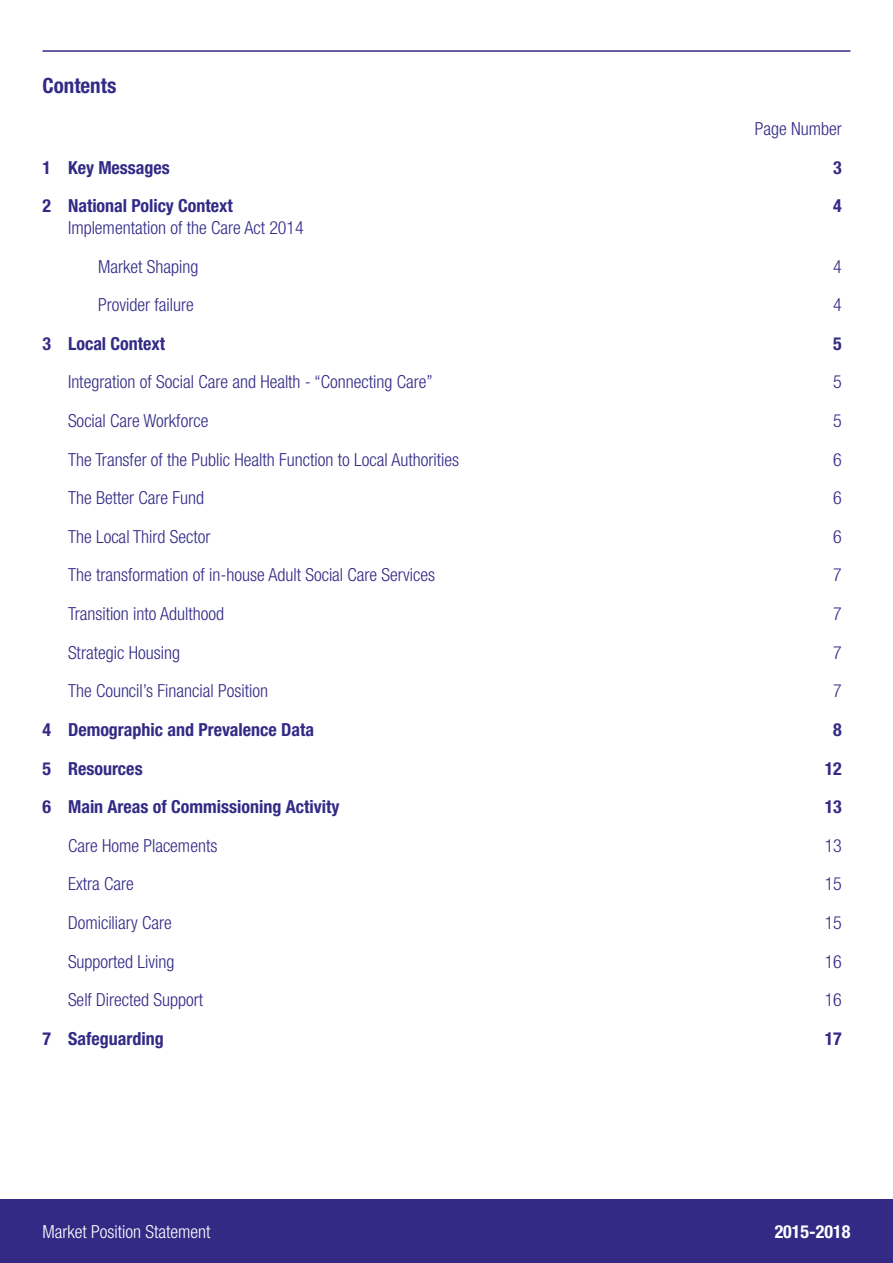
<style>
.page{position:relative;width:893px;height:1263px;background:#fff}
.page>*{position:absolute;margin:0;border:0;box-sizing:border-box;transform-origin:0 0}
.t1{font:700 condensed 21px "Helvetica Neue";color:#332a86}
.t2{font:300 condensed 18px/38.5px "Helvetica Neue";color:#332a86}
.t3{font:700 condensed 18px "Helvetica Neue";color:#332a86}
.t4{font:300 condensed 18px "Helvetica Neue";color:#fff}
.t5{font:700 condensed 18px "Helvetica Neue";color:#fff}
</style>
<div class="page">
<div style="left:0;top:1199px;width:893px;height:64px;background:#332a86"></div>
<hr style="left:43px;top:50px;width:807px;height:2px;background:#332a86">
<p class="t1" style="left:43px;top:73px;width:75px">Contents</p>
<p class="t2" style="left:755px;top:109px;width:89px">Page Number</p>
<p class="t3" style="left:43px;top:156px;width:129px">1 Key Messages</p>
<p class="t3" style="left:833px;top:156px;width:10px">3</p>
<p class="t3" style="left:43px;top:195px;width:192px">2 National Policy Context</p>
<p class="t3" style="left:833px;top:195px;width:10px">4</p>
<p class="t2" style="left:98px;top:208px;width:207px;text-indent:-30px">Implementation of the Care Act 2014<br>Market Shaping</p>
<p class="t2" style="left:833px;top:247px;width:10px">4</p>
<p class="t2" style="left:98px;top:285px;width:97px">Provider failure</p>
<p class="t2" style="left:833px;top:285px;width:10px">4</p>
<p class="t3" style="left:43px;top:332px;width:124px">3 Local Context</p>
<p class="t3" style="left:833px;top:332px;width:10px">5</p>
<p class="t2" style="left:68px;top:363px;width:366px">Integration of Social Care and Health - “Connecting Care”</p>
<p class="t2" style="left:833px;top:363px;width:10px">5</p>
<p class="t2" style="left:68px;top:401px;width:142px">Social Care Workforce</p>
<p class="t2" style="left:833px;top:401px;width:10px">5</p>
<p class="t2" style="left:68px;top:440px;width:392px">The Transfer of the Public Health Function to Local Authorities</p>
<p class="t2" style="left:833px;top:440px;width:10px">6</p>
<p class="t2" style="left:68px;top:478px;width:137px">The Better Care Fund</p>
<p class="t2" style="left:833px;top:478px;width:10px">6</p>
<p class="t2" style="left:68px;top:517px;width:144px">The Local Third Sector</p>
<p class="t2" style="left:833px;top:517px;width:10px">6</p>
<p class="t2" style="left:68px;top:556px;width:369px">The transformation of in-house Adult Social Care Services</p>
<p class="t2" style="left:833px;top:556px;width:10px">7</p>
<p class="t2" style="left:68px;top:594px;width:158px">Transition into Adulthood</p>
<p class="t2" style="left:833px;top:594px;width:10px">7</p>
<p class="t2" style="left:68px;top:633px;width:114px">Strategic Housing</p>
<p class="t2" style="left:833px;top:633px;width:10px">7</p>
<p class="t2" style="left:68px;top:671px;width:202px">The Council’s Financial Position</p>
<p class="t2" style="left:833px;top:671px;width:10px">7</p>
<p class="t3" style="left:43px;top:718px;width:273px">4 Demographic and Prevalence Data</p>
<p class="t3" style="left:833px;top:718px;width:10px">8</p>
<p class="t3" style="left:43px;top:757px;width:102px">5 Resources</p>
<p class="t3" style="left:825px;top:757px;width:19px">12</p>
<p class="t3" style="left:43px;top:796px;width:298px">6 Main Areas of Commissioning Activity</p>
<p class="t3" style="left:825px;top:796px;width:19px">13</p>
<p class="t2" style="left:68px;top:826px;width:151px">Care Home Placements</p>
<p class="t2" style="left:825px;top:826px;width:19px">13</p>
<p class="t2" style="left:68px;top:864px;width:67px">Extra Care</p>
<p class="t2" style="left:825px;top:864px;width:19px">15</p>
<p class="t2" style="left:68px;top:903px;width:105px">Domiciliary Care</p>
<p class="t2" style="left:825px;top:903px;width:19px">15</p>
<p class="t2" style="left:68px;top:942px;width:108px">Supported Living</p>
<p class="t2" style="left:825px;top:942px;width:19px">16</p>
<p class="t2" style="left:68px;top:980px;width:137px">Self Directed Support</p>
<p class="t2" style="left:825px;top:980px;width:19px">16</p>
<p class="t3" style="left:43px;top:1027px;width:123px">7 Safeguarding</p>
<p class="t3" style="left:825px;top:1027px;width:19px">17</p>
<p class="t4" style="left:43px;top:1221px;width:169px">Market Position Statement</p>
<p class="t5" style="left:775px;top:1221px;width:77px">2015-2018</p>
</div>
